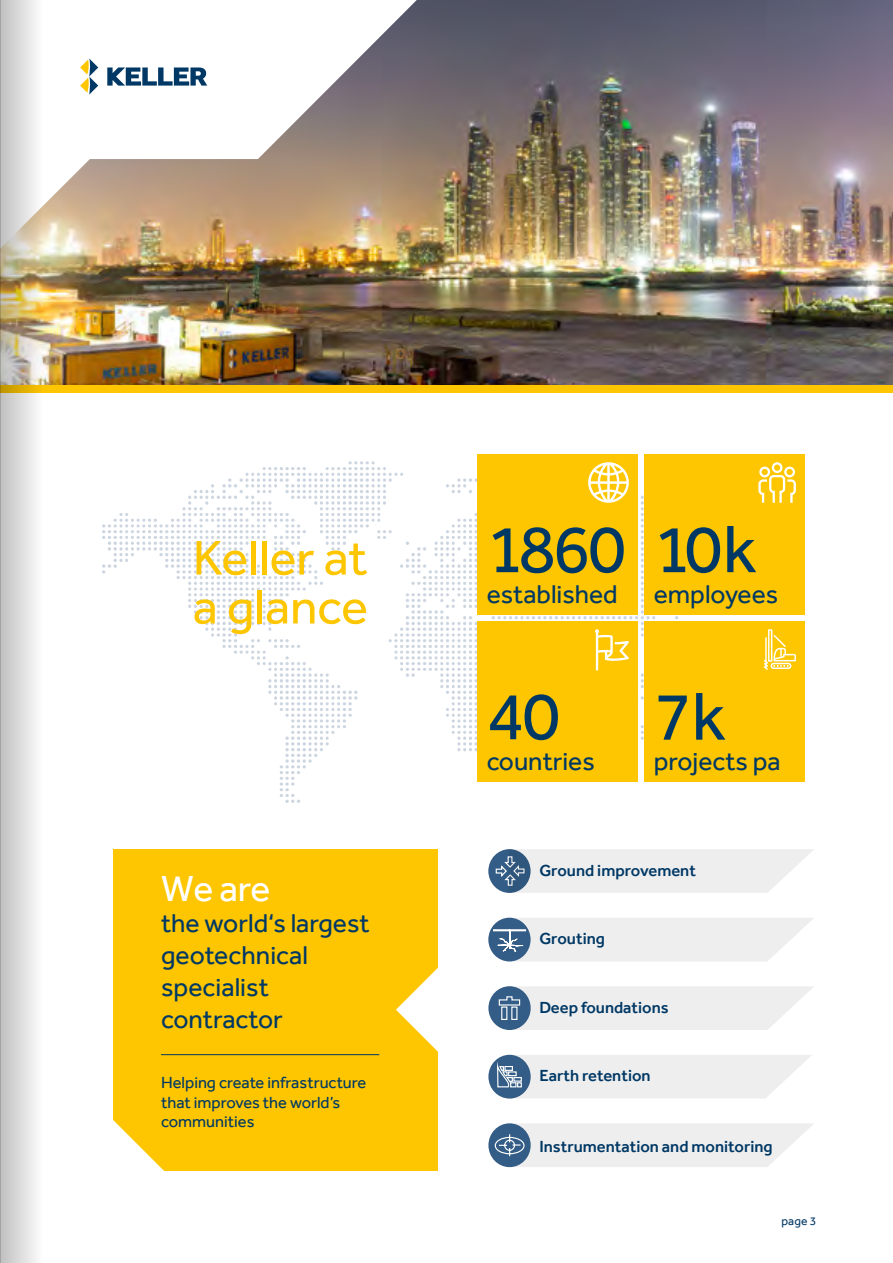
<style>
.page{position:relative;width:893px;height:1263px;background:#fff}
.page>*{position:absolute;margin:0;border:0;box-sizing:border-box;transform-origin:0 0}
.t1{font:69.9px "Effra";color:#003865}
.t2{font:69.3px "Effra";letter-spacing:-.04em;color:#003865}
.t3{font:50.25px/48.9px "Effra";color:#fdc600}
.t4{font:37.2px "Effra";color:#fff}
.t5{font:26.55px/31.8px "Effra";color:#003865}
.t6{font:26.4px "Effra";color:#003865}
.t7{font:500 16.5px "Effra";color:#003865}
.t8{font:16.5px/19.8px "Effra";color:#003865}
.t9{font:12px "Effra";color:#003865}
</style>
<div class="page">
<img style="left:43px;top:0;width:850px;height:386px">
<svg style="left:102px;top:461px;width:679px;height:342px"></svg>
<div style="left:477px;top:455px;width:160px;height:160px;background:#fdc600"></div>
<svg style="left:588px;top:462px;width:41px;height:41px"></svg>
<div style="left:477px;top:622px;width:160px;height:160px;background:#fdc600"></div>
<svg style="left:595px;top:629px;width:34px;height:42px"></svg>
<div style="left:644px;top:455px;width:160px;height:160px;background:#fdc600"></div>
<svg style="left:758px;top:462px;width:38px;height:41px"></svg>
<div style="left:644px;top:622px;width:160px;height:160px;background:#fdc600"></div>
<svg style="left:764px;top:629px;width:32px;height:41px"></svg>
<svg style="left:43px;top:0;width:374px;height:249px"></svg>
<svg style="left:80px;top:58px;width:18px;height:37px"></svg>
<svg style="left:107px;top:67px;width:100px;height:19px"></svg>
<div style="left:0;top:386px;width:893px;height:7px;background:#fdc600"></div>
<div style="left:488px;top:918px;width:43px;height:43px;background:#335d86;border-radius:50%"></div>
<hr style="left:493px;top:929px;width:33px;height:2px;background:#fff">
<svg style="left:497px;top:918px;width:317px;height:43px;background:#e1e4e7"></svg>
<div style="left:488px;top:1055px;width:43px;height:43px;background:#335d86;border-radius:50%"></div>
<svg style="left:496px;top:1055px;width:316px;height:43px;background:#e1e4e7"></svg>
<svg style="left:488px;top:1123px;width:43px;height:44px"></svg>
<svg style="left:494px;top:1123px;width:319px;height:44px;background:#dfe3e6"></svg>
<div style="left:488px;top:849px;width:43px;height:44px;background:#335d86;border-radius:50%"></div>
<svg style="left:495px;top:849px;width:319px;height:44px"></svg>
<div style="left:114px;top:849px;width:324px;height:321px;background:#fdc600"></div>
<hr style="left:161px;top:1054px;width:218px;height:1px;background:#003865">
<svg style="left:396px;top:968px;width:42px;height:84px"></svg>
<svg style="left:113px;top:1077px;width:54px;height:94px"></svg>
<div style="left:488px;top:986px;width:43px;height:44px;background:#335d86;border-radius:50%"></div>
<svg style="left:498px;top:986px;width:316px;height:44px"></svg>
<svg style="left:1px;top:0;width:42px;height:1263px"></svg>
<hr style="left:0;top:0;width:1px;height:1263px;background:#000">
<h3 class="t3" style="left:193px;top:533px;width:177px">Keller at a glance</h3>
<h3 class="t4" style="left:161px;top:866px;width:111px">We are</h3>
<h3 class="t5" style="left:161px;top:907px;width:210px">the world‘s largest geotechnical specialist contractor</h3>
<p class="t8" style="left:161px;top:1072px;width:207px">Helping create infrastructure that improves the world’s communities</p>
<h2 class="t2" style="left:487px;top:508px;width:272px">1860 10k</h2>
<h3 class="t6" style="left:487px;top:578px;width:133px">established</h3>
<h3 class="t6" style="left:654px;top:578px;width:126px">employees</h3>
<h2 class="t2" style="left:487px;top:675px;width:75px">40</h2>
<h1 class="t1" style="left:654px;top:675px;width:74px">7k</h1>
<h3 class="t6" style="left:487px;top:746px;width:110px">countries</h3>
<h3 class="t6" style="left:654px;top:746px;width:128px">projects pa</h3>
<p class="t7" style="left:539px;top:860px;width:158px">Ground improvement</p>
<p class="t7" style="left:539px;top:929px;width:67px">Grouting</p>
<p class="t7" style="left:539px;top:997px;width:131px">Deep foundations</p>
<p class="t7" style="left:539px;top:1066px;width:113px">Earth retention</p>
<p class="t7" style="left:539px;top:1136px;width:235px">Instrumentation and monitoring</p>
<p class="t9" style="left:781px;top:1213px;width:37px">page 3</p>
</div>
